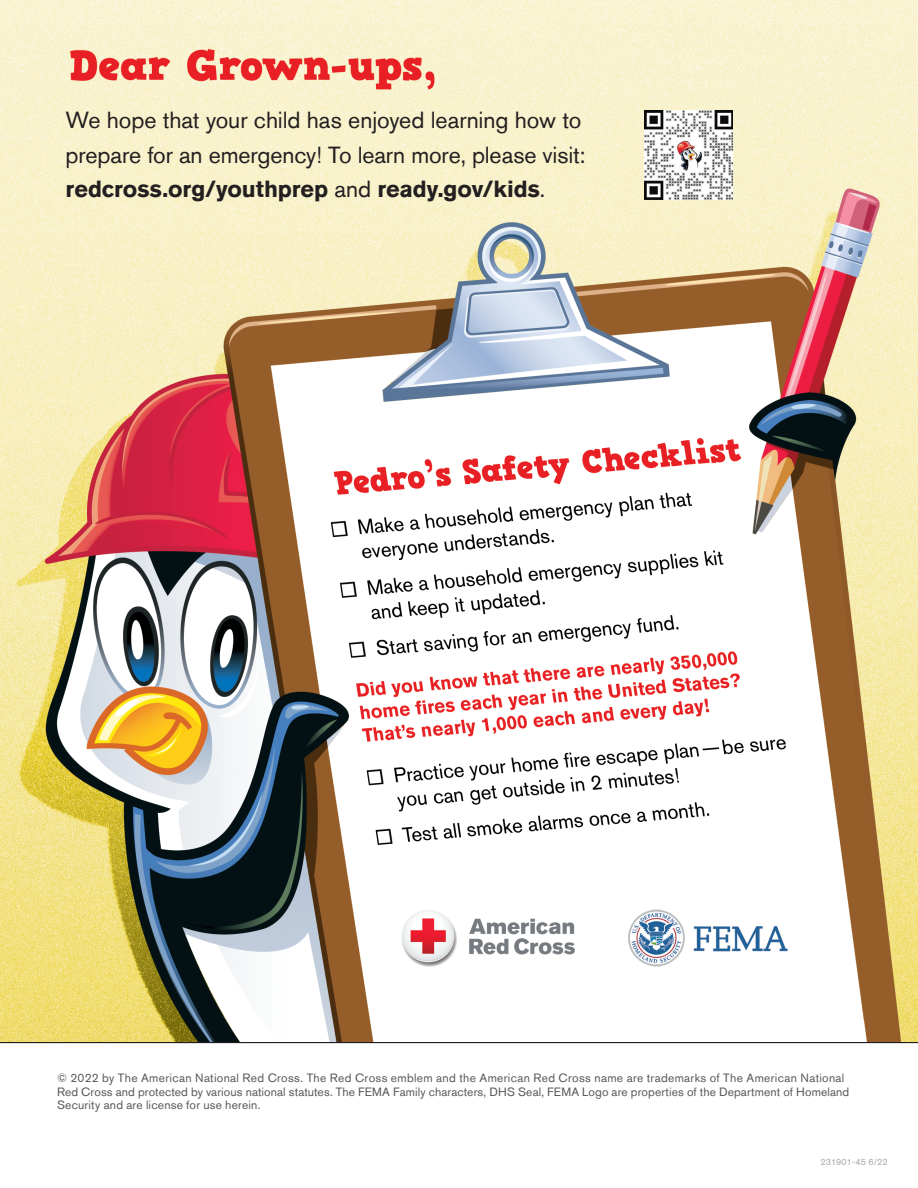
<style>
.page{position:relative;width:918px;height:1188px;background:#fff}
.page>*{position:absolute;margin:0;border:0;box-sizing:border-box;transform-origin:0 0}
.t1{font:23.25px/34.5px "Akzidenz Grotesk Std";letter-spacing:-.005em;color:#231f20}
.t2{font:12px/13.5px "Akzidenz Grotesk Std";letter-spacing:.015em;color:#57585a}
.t3{font:9px "Akzidenz Grotesk Std";letter-spacing:.01em;color:#a8a9ad}
.s1{font-weight:700}
</style>
<div class="page">
<img style="left:0;top:0;width:918px;height:1042px">
<hr style="left:0;top:1042px;width:918px;height:1px;background:#231f20">
<img style="left:644px;top:111px;width:89px;height:88px">
<h1 class="t1" style="left:66px;top:103px;width:521px">We hope that your child has enjoyed learning how to prepare for an emergency! To learn more, please visit: <span class="s1">redcross.org/youthprep</span> and <span class="s1">ready.gov/kids</span>.</h1>
<p class="t2" style="left:57px;top:1071px;width:794px">© 2022 by The American National Red Cross. The Red Cross emblem and the American Red Cross name are trademarks of The American National<br>Red Cross and protected by various national statutes. The FEMA Family characters, DHS Seal, FEMA Logo are properties of the Department of Homeland<br>Security and are license for use herein.</p>
<p class="t3" style="left:821px;top:1157px;width:69px">231901-45 6/22</p>
</div>
